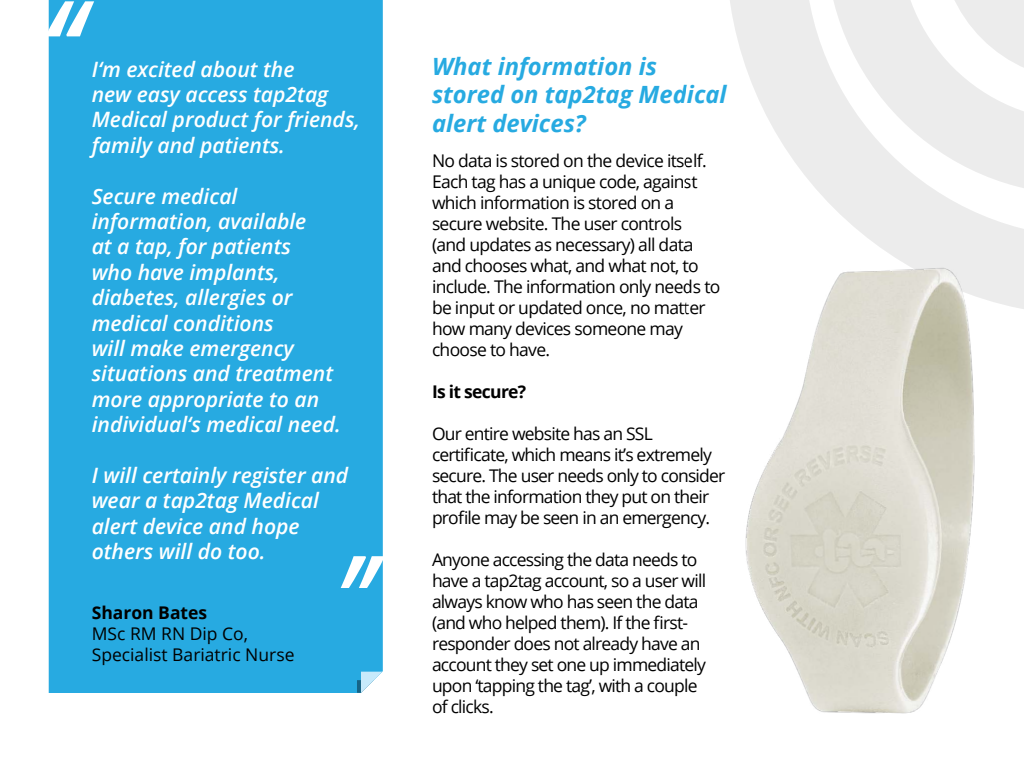
<style>
.page{position:relative;width:1024px;height:768px;background:#fff}
.page>*{position:absolute;margin:0;border:0;box-sizing:border-box;transform-origin:0 0}
.t1{font:italic 143px "Open Sans";color:#fff}
.t2{font:italic 129.8px "Open Sans";color:#fff}
.t3{font:italic 700 23.8px/28.2px "Open Sans";color:#27aae1}
.t4{font:italic 600 21.2px/25.4px "Open Sans";color:#fff}
.t5{font:17.5px/21px "Open Sans";letter-spacing:-.045em;color:#000}
.t6{font:17.5px/21px "Open Sans";color:#000}
.t7{font:700 17.5px "Open Sans";color:#000}
.t8{font:700 17.5px "Open Sans";letter-spacing:-.04em;color:#000}
</style>
<div class="page">
<div style="left:49px;top:0;width:334px;height:693px;background:#27aae1"></div>
<svg style="left:730px;top:0;width:96px;height:139px"></svg>
<svg style="left:826px;top:0;width:198px;height:139px"></svg>
<svg style="left:940px;top:0;width:84px;height:80px"></svg>
<svg style="left:357px;top:670px;width:26px;height:23px"></svg>
<img style="left:745px;top:139px;width:279px;height:575px">
<h1 class="t1" style="left:87px;top:170px;width:56px;rotate:-180deg">‚‚</h1>
<p class="t4" style="left:92px;top:56px;width:270px">I‘m excited about the<br>new easy access tap2tag<br>Medical product for friends, family and patients.</p>
<p class="t4" style="left:92px;top:183px;width:251px">Secure medical information, available<br>at a tap, for patients<br>who have implants, diabetes, allergies or medical conditions<br>will make emergency situations and treatment more appropriate to an individual‘s medical need.</p>
<p class="t4" style="left:92px;top:462px;width:258px">I will certainly register and wear a tap2tag Medical alert device and hope others will do too.</p>
<h2 class="t2" style="left:347px;top:435px;width:51px">‚‚</h2>
<p class="t7" style="left:92px;top:600px;width:117px">Sharon Bates</p>
<p class="t6" style="left:92px;top:623px;width:204px">MSc RM RN Dip Co,<br>Specialist Bariatric Nurse</p>
<h3 class="t3" style="left:432px;top:52px;width:296px">What information is stored on tap2tag Medical alert devices?</h3>
<p class="t5" style="left:432px;top:150px;width:290px">No data is stored on the device itself.<br>Each tag has a unique code, against which information is stored on a secure website. The user controls (and updates as necessary) all data and chooses what, and what not, to include. The information only needs to be input or updated once, no matter how many devices someone may choose to have.</p>
<p class="t8" style="left:432px;top:379px;width:96px">Is it secure?</p>
<p class="t5" style="left:432px;top:423px;width:295px">Our entire website has an SSL certificate, which means it’s extremely secure. The user needs only to consider that the information they put on their profile may be seen in an emergency.</p>
<p class="t5" style="left:432px;top:549px;width:276px">Anyone accessing the data needs to have a tap2tag account, so a user will always know who has seen the data (and who helped them). If the first&shy;responder does not already have an account they set one up immediately upon ‘tapping the tag’, with a couple of clicks.</p>
</div>
